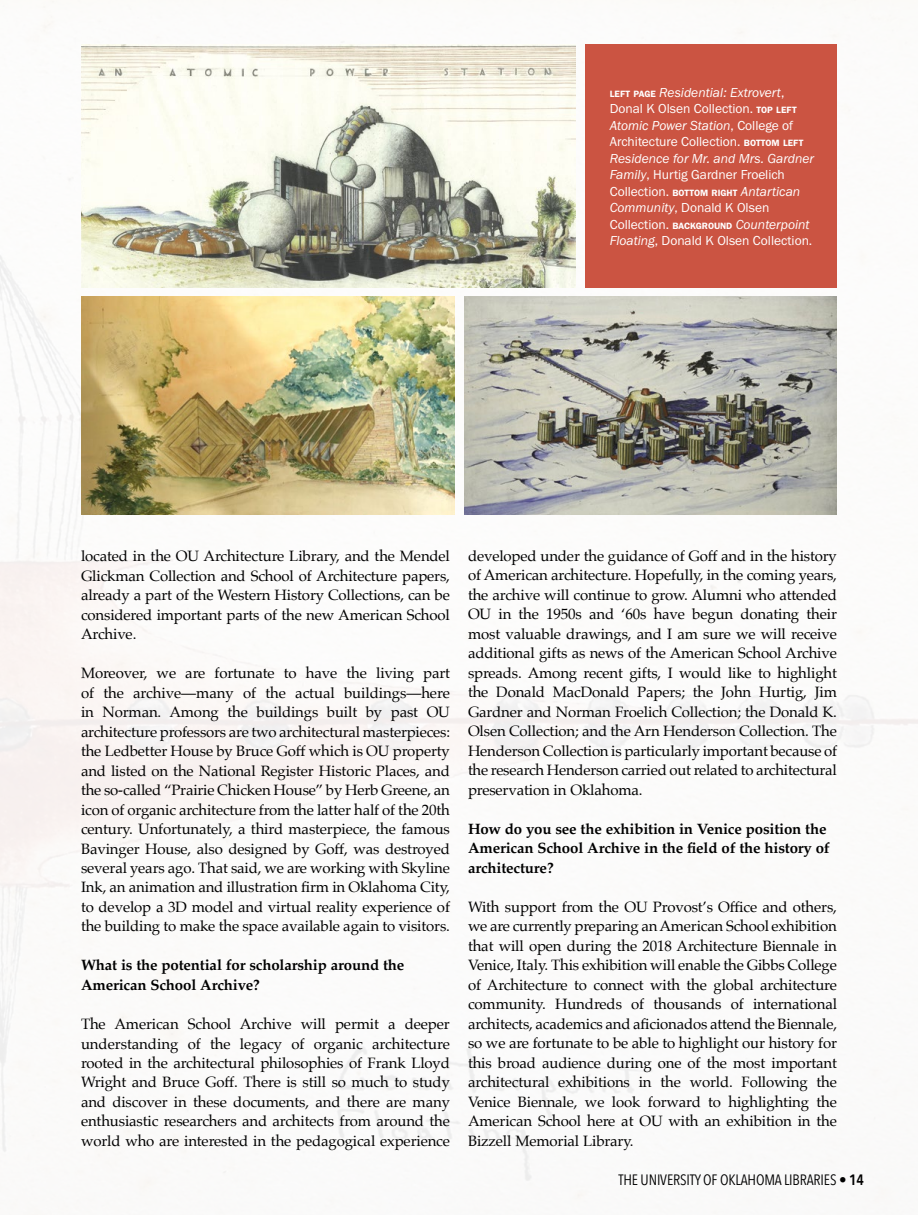
<style>
.page{position:relative;width:918px;height:1215px;background:#fff}
.page>*{position:absolute;margin:0;border:0;box-sizing:border-box;transform-origin:0 0}
.t1{font:15px/19.5px "Palatino";letter-spacing:-.01em;color:#000;text-align:justify}
.t2{font:700 15px/19.5px "Palatino";letter-spacing:-.01em;color:#000}
.t3{font:15px "Avenir Next Condensed";letter-spacing:-.01em;color:#000}
.t4{font:13.5px/16.5px "Franklin Gothic URW Boo";color:#fff}
.t5{font:13.5px "Franklin Gothic URW Boo Ita";color:#fff}
.s1{font-family:"Franklin Gothic URW Dem";font-size:9.45px}
.s2{font-family:"Franklin Gothic URW Boo"}
.s3{font-family:"Franklin Gothic URW Boo Ita"}
.s4{font-weight:600}
</style>
<div class="page">
<img style="left:0;top:0;width:918px;height:1198px">
<img style="left:465px;top:296px;width:372px;height:219px">
<img style="left:81px;top:45px;width:494px;height:243px">
<img style="left:81px;top:296px;width:373px;height:219px">
<div style="left:585px;top:45px;width:252px;height:243px;background:#cb5442"></div>
<p class="t5" style="left:610px;top:84px;width:176px"><span class="s1">LEFT PAGE</span> Residential: Extrovert<span class="s2">,</span></p>
<p class="t4" style="left:610px;top:100px;width:188px">Donal K Olsen Collection. <span class="s1">TOP LEFT</span></p>
<p class="t5" style="left:610px;top:117px;width:185px">Atomic Power Station<span class="s2">, College of</span></p>
<p class="t4" style="left:610px;top:133px;width:195px">Architecture Collection. <span class="s1">BOTTOM LEFT</span></p>
<p class="t5" style="left:610px;top:150px;width:206px">Residence for Mr. and Mrs. Gardner</p>
<p class="t4" style="left:610px;top:166px;width:192px"><span class="s3">Family</span>, Hurtig Gardner Froelich<br>Collection. <span class="s1">BOTTOM RIGHT</span> <span class="s3">Antartican<br>Community</span>, Donald K Olsen</p>
<p class="t5" style="left:610px;top:216px;width:201px"><span class="s2">Collection.</span> <span class="s1">BACKGROUND</span> Counterpoint</p>
<p class="t4" style="left:610px;top:232px;width:204px"><span class="s3">Floating</span>, Donald K Olsen Collection.</p>
<p class="t1" style="left:81px;top:546px;width:371px">located in the OU Architecture Library, and the Mendel Glickman Collection and School of Architecture papers, already a part of the Western History Collections, can be considered important parts of the new American School Archive.</p>
<p class="t1" style="left:81px;top:663px;width:371px">Moreover, we are fortunate to have the living part of the archive—many of the actual buildings—here in Norman. Among the buildings built by past OU architecture professors are two architectural masterpieces: the Ledbetter House by Bruce Goff which is OU property and listed on the National Register Historic Places, and the so-called “Prairie Chicken House” by Herb Greene, an icon of organic architecture from the latter half of the 20th century. Unfortunately, a third masterpiece, the famous Bavinger House, also designed by Goff, was destroyed several years ago. That said, we are working with Skyline Ink, an animation and illustration firm in Oklahoma City, to develop a 3D model and virtual reality experience of the building to make the space available again to visitors.</p>
<p class="t2" style="left:81px;top:955px;width:325px">What is the potential for scholarship around the<br>American School Archive?</p>
<p class="t1" style="left:81px;top:1014px;width:371px">The American School Archive will permit a deeper understanding of the legacy of organic architecture rooted in the architectural philosophies of Frank Lloyd Wright and Bruce Goff. There is still so much to study and discover in these documents, and there are many enthusiastic researchers and architects from around the world who are interested in the pedagogical experience</p>
<p class="t1" style="left:468px;top:546px;width:371px">developed under the guidance of Goff and in the history of American architecture. Hopefully, in the coming years, the archive will continue to grow. Alumni who attended OU in the 1950s and ‘60s have begun donating their most valuable drawings, and I am sure we will receive additional gifts as news of the American School Archive spreads. Among recent gifts, I would like to highlight the Donald MacDonald Papers; the John Hurtig, Jim Gardner and Norman Froelich Collection; the Donald K.<br>Olsen Collection; and the Arn Henderson Collection. The Henderson Collection is particularly important because of the research Henderson carried out related to architectural preservation in Oklahoma.</p>
<p class="t2" style="left:468px;top:819px;width:363px">How do you see the exhibition in Venice position the<br>American School Archive in the field of the history of architecture?</p>
<p class="t1" style="left:468px;top:897px;width:371px">With support from the OU Provost’s Office and others, we are currently preparing an American School exhibition that will open during the 2018 Architecture Biennale in Venice, Italy. This exhibition will enable the Gibbs College of Architecture to connect with the global architecture community. Hundreds of thousands of international architects, academics and aficionados attend the Biennale, so we are fortunate to be able to highlight our history for this broad audience during one of the most important architectural exhibitions in the world. Following the Venice Biennale, we look forward to highlighting the American School here at OU with an exhibition in the Bizzell Memorial Library.</p>
<p class="t3" style="left:618px;top:1167px;width:247px">THE UNIVERSITY OF OKLAHOMA LIBRARIES • <span class="s4">14</span></p>
</div>
